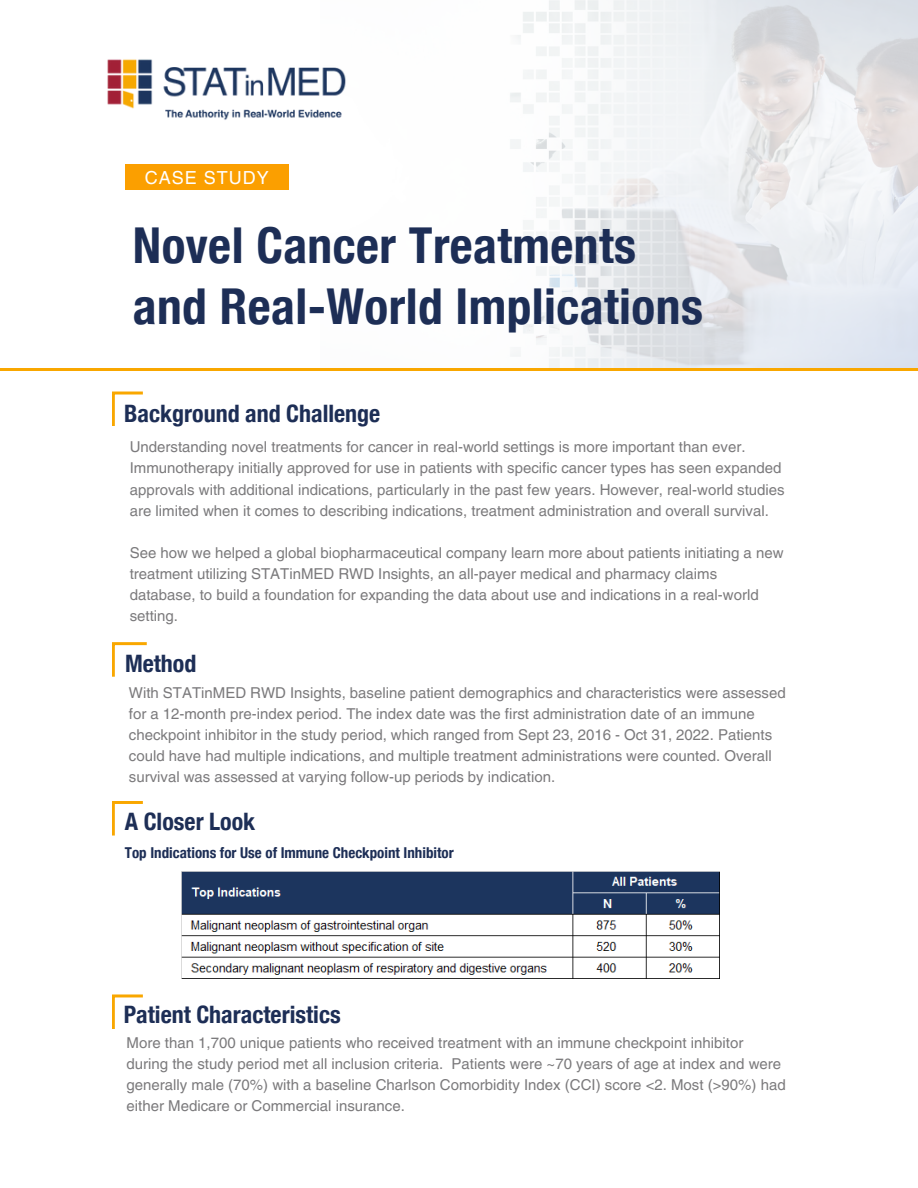
<style>
.page{position:relative;width:918px;height:1188px;background:#fff}
.page>*{position:absolute;margin:0;border:0;box-sizing:border-box;transform-origin:0 0}
.t1{font:700 condensed 49.5px/60.8px "Helvetica Neue";letter-spacing:.01em;color:#1d2e56}
.t2{font:700 condensed 24px "Helvetica Neue";color:#1d2e56}
.t3{font:18px "Helvetica LT Pro";letter-spacing:.055em;color:#fff}
.t4{font:15px/21px "Helvetica LT Pro";color:#7b7a7c}
.t5{font:15px/21px "Helvetica LT Pro";color:#7b7a7c}
.t6{font:700 condensed 15px "Helvetica Neue";color:#1d2e56}
.s1{font-style:inherit}
</style>
<div class="page">
<img style="left:510px;top:1px;width:408px;height:367px">
<div style="left:126px;top:164px;width:162px;height:26px;background:#fb9f00"></div>
<img style="left:107px;top:59px;width:239px;height:61px">
<hr style="left:0;top:368px;width:918px;height:3px;background:#f9a700">
<svg style="left:112px;top:642px;width:34px;height:35px"></svg>
<svg style="left:112px;top:392px;width:31px;height:34px"></svg>
<svg style="left:112px;top:801px;width:31px;height:34px"></svg>
<svg style="left:112px;top:994px;width:31px;height:35px"></svg>
<img style="left:182px;top:871px;width:537px;height:108px">
<p class="t3" style="left:145px;top:171px;width:125px">CASE STUDY</p>
<h1 class="t1" style="left:133px;top:214px;width:572px">Novel Cancer Treatments and Real-World Implications</h1>
<h2 class="t2" style="left:124px;top:399px;width:258px">Background and Challenge</h2>
<p class="t4" style="left:130px;top:436px;width:657px">Understanding novel treatments for cancer in real-world settings is more important than ever.<br>Immunotherapy initially approved for use in patients with specific cancer types has seen expanded approvals with additional indications, particularly in the past few years. However, real-world studies are limited when it comes to describing indications, treatment administration and overall survival.</p>
<p class="t4" style="left:130px;top:544px;width:655px">See how we helped a global biopharmaceutical company learn more about patients initiating a new treatment utilizing STATinMED RWD Insights, an all-payer medical and pharmacy claims database, to build a foundation for expanding the data about use and indications in a real-world setting.</p>
<h2 class="t2" style="left:125px;top:649px;width:73px">Method</h2>
<p class="t4" style="left:129px;top:683px;width:658px">With STATinMED RWD Insights, baseline patient demographics and characteristics were assessed for a 12-month pre-index period. The index date was the first <span class="s1">administration</span> date <span class="s1">of</span> an <span class="s1">immune checkpoint inhibitor</span> in the study period, which ranged from Sept 23, 2016 - Oct 31, 2022. Patients could have had multiple indications, and multiple treatment administrations were counted. Overall survival was assessed at varying follow-up periods by indication.</p>
<h2 class="t2" style="left:125px;top:806px;width:132px">A Closer Look</h2>
<p class="t6" style="left:125px;top:844px;width:330px">Top Indications for Use of Immune Checkpoint Inhibitor</p>
<h2 class="t2" style="left:124px;top:1000px;width:218px">Patient Characteristics</h2>
<p class="t5" style="left:127px;top:1032px;width:661px">More than 1,700 unique patients who received treatment with an immune checkpoint inhibitor <span class="s1">during the study period</span> met all inclusion criteria. Patients were ~70 years <span class="s1">of age</span> at index and were generally male (70%) with a baseline Charlson Comorbidity Index (CCI) score &lt;2. Most (&gt;90%) had either Medicare or Commercial insurance.</p>
</div>
